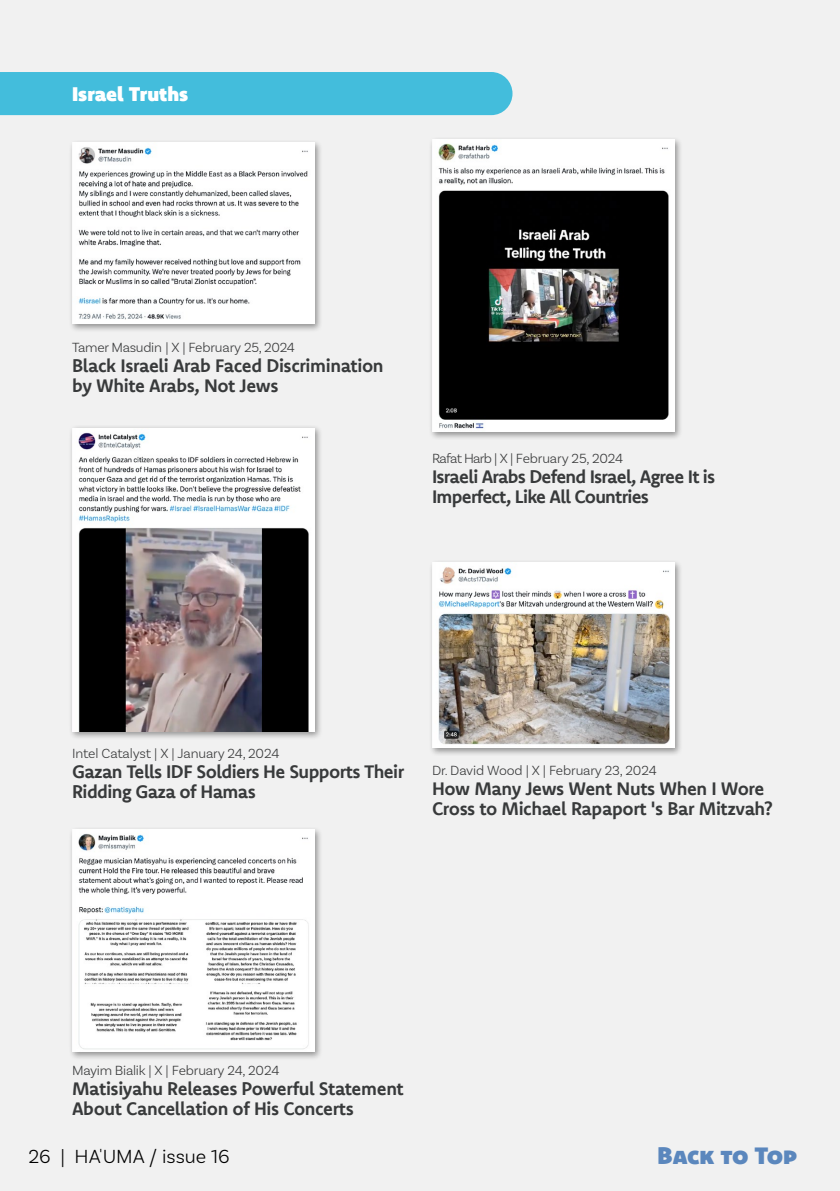
<style>
.page{position:relative;width:840px;height:1191px;background:#fff}
.page>*{position:absolute;margin:0;border:0;box-sizing:border-box;transform-origin:0 0}
.t1{font:24px "Komet Black SC";letter-spacing:-.01em;color:#5b87bd}
.t2{font:300 20px "Basic Sans";color:#000}
.t3{font:900 20px "Komet";color:#fff}
.t4{font:700 18.2px/20px "Komet";letter-spacing:-.025em;color:#383a3b}
.t5{font:300 14px "Basic Sans";letter-spacing:-.01em;color:#393a3b}
</style>
<div class="page">
<div style="left:0;top:0;width:839px;height:1191px;background:#f1f1f1"></div>
<div style="left:68px;top:139px;width:254px;height:193px;background:#000;opacity:.4"></div>
<img style="left:72px;top:143px;width:242px;height:181px">
<div style="left:428px;top:136px;width:254px;height:304px;background:#000;opacity:.4"></div>
<img style="left:432px;top:140px;width:241px;height:292px">
<div style="left:68px;top:425px;width:254px;height:315px;background:#000;opacity:.4"></div>
<img style="left:72px;top:428px;width:242px;height:303px">
<div style="left:68px;top:826px;width:254px;height:234px;background:#000;opacity:.4"></div>
<img style="left:72px;top:829px;width:242px;height:222px">
<div style="left:429px;top:559px;width:253px;height:197px;background:#000;opacity:.4"></div>
<img style="left:432px;top:563px;width:241px;height:185px">
<div style="left:0;top:72px;width:512px;height:43px;background:#43bddc"></div>
<p class="t3" style="left:72px;top:81px;width:118px">Israel Truths</p>
<p class="t5" style="left:72px;top:339px;width:224px">Tamer Masudin | X | February 25, 2024</p>
<p class="t4" style="left:72px;top:355px;width:313px">Black Israeli Arab Faced Discrimination by White Arabs, Not Jews</p>
<p class="t5" style="left:432px;top:450px;width:193px">Rafat Harb | X | February 25, 2024</p>
<p class="t4" style="left:432px;top:466px;width:284px">Israeli Arabs Defend Israel, Agree It is<br>Imperfect, Like All Countries</p>
<p class="t5" style="left:72px;top:744px;width:209px">Intel Catalyst | X | January 24, 2024</p>
<p class="t4" style="left:72px;top:761px;width:333px">Gazan Tells IDF Soldiers He Supports Their<br>Ridding Gaza of Hamas</p>
<p class="t5" style="left:432px;top:761px;width:226px">Dr. David Wood | X | February 23, 2024</p>
<p class="t4" style="left:432px;top:778px;width:342px">How Many Jews Went Nuts When I Wore<br>Cross to Michael Rapaport 's Bar Mitzvah?</p>
<p class="t5" style="left:72px;top:1062px;width:209px">Mayim Bialik | X | February 24, 2024</p>
<p class="t4" style="left:72px;top:1078px;width:333px">Matisiyahu Releases Powerful Statement<br>About Cancellation of His Concerts</p>
<p class="t2" style="left:28px;top:1144px;width:203px">26 | HA'UMA / issue 16</p>
<h1 class="t1" style="left:657px;top:1140px;width:141px">Back to Top</h1>
</div>
